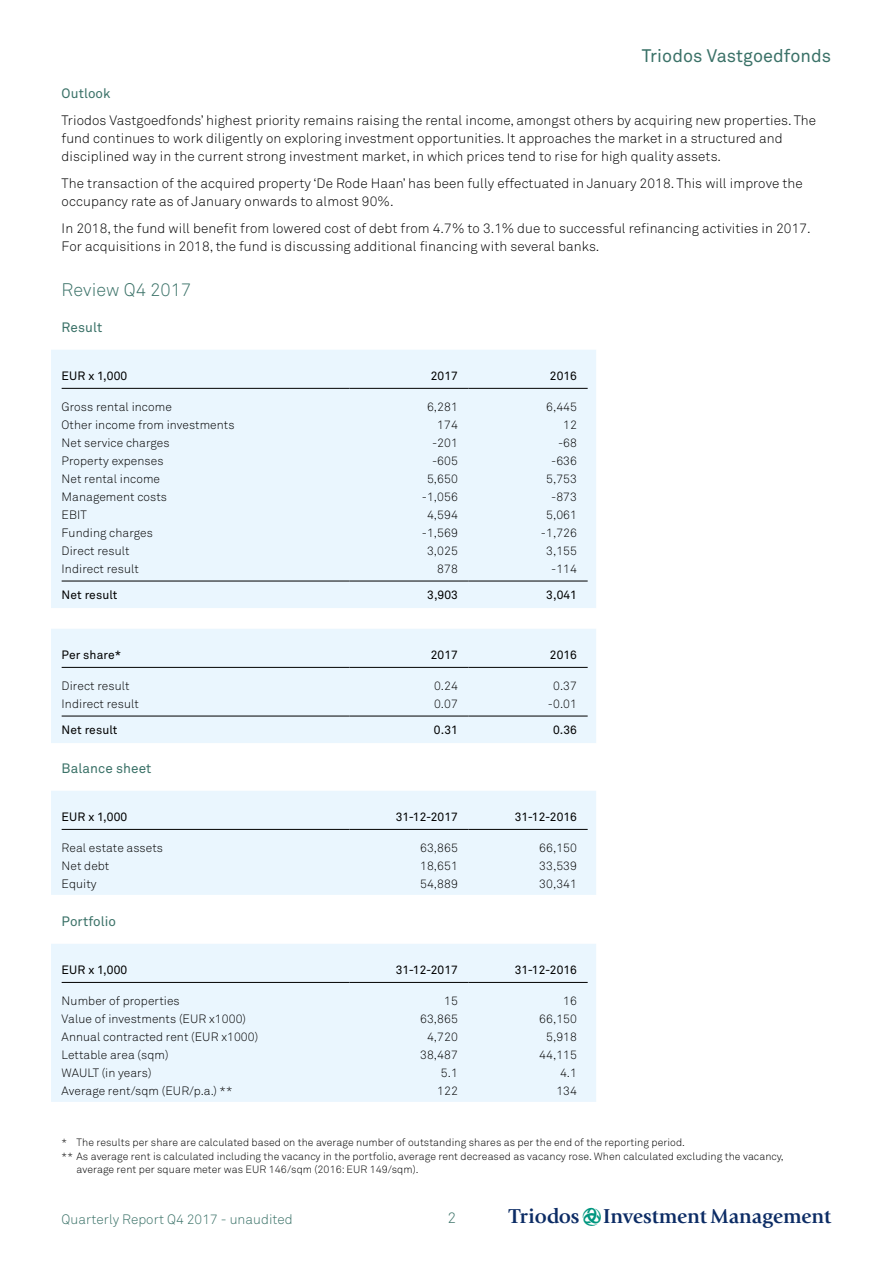
<style>
.page{position:relative;width:893px;height:1263px;background:#fff}
.page>*{position:absolute;margin:0;border:0;box-sizing:border-box;transform-origin:0 0}
.t1{font:21px "Triodos B";color:#0c2c65}
.t2{font:18px "Akkurat Pro";letter-spacing:.005em;color:#3b7268}
.t3{font:18px "Akkurat Light Pro";letter-spacing:.005em;color:#3b7268}
.t4{font:15px "Akkurat Light Pro";color:#3b7268}
.t5{font:13.5px/18px "Akkurat Light Pro";letter-spacing:.005em;color:#000}
.t6{font:13.5px "Akkurat Pro";letter-spacing:.005em;color:#3b7268}
.t7{font:13.5px "Akkurat Light Pro";letter-spacing:.005em;color:#3b7268}
.t8{font:12px "Akkurat Light Pro";letter-spacing:.005em;color:#000}
.t9{font:12px "Akkurat Pro";letter-spacing:.005em;color:#000}
.t10{font:10.5px "Akkurat Light Pro";letter-spacing:.005em;color:#000}
.s1{font-family:"Triodos"}
.s2{font-family:"Triodos";color:#00967f}
</style>
<div class="page">
<div style="left:51px;top:350px;width:545px;height:258px;background:#eaf6fe"></div>
<hr style="left:62px;top:388px;width:288px;height:1px;background:#000">
<hr style="left:350px;top:388px;width:119px;height:1px;background:#000">
<hr style="left:469px;top:388px;width:119px;height:1px;background:#000">
<hr style="left:62px;top:581px;width:288px;height:1px;background:#000">
<hr style="left:350px;top:581px;width:119px;height:1px;background:#000">
<hr style="left:469px;top:581px;width:119px;height:1px;background:#000">
<div style="left:51px;top:629px;width:545px;height:114px;background:#eaf6fe"></div>
<hr style="left:62px;top:667px;width:288px;height:1px;background:#000">
<hr style="left:350px;top:667px;width:119px;height:1px;background:#000">
<hr style="left:469px;top:667px;width:119px;height:1px;background:#000">
<hr style="left:62px;top:716px;width:288px;height:1px;background:#000">
<hr style="left:350px;top:716px;width:119px;height:1px;background:#000">
<hr style="left:469px;top:716px;width:119px;height:1px;background:#000">
<div style="left:51px;top:791px;width:545px;height:104px;background:#eaf6fe"></div>
<hr style="left:62px;top:829px;width:288px;height:1px;background:#000">
<hr style="left:350px;top:829px;width:119px;height:1px;background:#000">
<hr style="left:469px;top:829px;width:119px;height:1px;background:#000">
<div style="left:51px;top:944px;width:545px;height:158px;background:#eaf6fe"></div>
<hr style="left:62px;top:982px;width:288px;height:1px;background:#000">
<hr style="left:350px;top:982px;width:119px;height:1px;background:#000">
<hr style="left:469px;top:982px;width:119px;height:1px;background:#000">
<h2 class="t2" style="left:642px;top:45px;width:191px">Triodos Vastgoedfonds</h2>
<p class="t6" style="left:62px;top:85px;width:50px">Outlook</p>
<p class="t5" style="left:62px;top:111px;width:756px">Triodos Vastgoedfonds’ highest priority remains raising the rental income, amongst others by acquiring new properties. The fund continues to work diligently on exploring investment opportunities. It approaches the market in a structured and disciplined way in the current strong investment market, in which prices tend to rise for high quality assets.</p>
<p class="t5" style="left:62px;top:174px;width:743px">The transaction of the acquired property ‘De Rode Haan’ has been fully effectuated in January 2018. This will improve the occupancy rate as of January onwards to almost 90%.</p>
<p class="t5" style="left:62px;top:219px;width:751px">In 2018, the fund will benefit from lowered cost of debt from 4.7% to 3.1% due to successful refinancing activities in 2017.<br>For acquisitions in 2018, the fund is discussing additional financing with several banks.</p>
<h2 class="t3" style="left:62px;top:279px;width:131px">Review Q4 2017</h2>
<p class="t6" style="left:62px;top:319px;width:42px">Result</p>
<p class="t9" style="left:62px;top:369px;width:67px">EUR x 1,000</p>
<p class="t9" style="left:431px;top:369px;width:29px">2017</p>
<p class="t9" style="left:550px;top:369px;width:29px">2016</p>
<p class="t8" style="left:62px;top:399px;width:112px">Gross rental income</p>
<p class="t8" style="left:427px;top:399px;width:32px">6,281</p>
<p class="t8" style="left:546px;top:399px;width:32px">6,445</p>
<p class="t8" style="left:62px;top:417px;width:174px">Other income from investments</p>
<p class="t8" style="left:437px;top:417px;width:22px">174</p>
<p class="t8" style="left:563px;top:417px;width:15px">12</p>
<p class="t8" style="left:62px;top:435px;width:110px">Net service charges</p>
<p class="t8" style="left:432px;top:435px;width:27px">-201</p>
<p class="t8" style="left:558px;top:435px;width:21px">-68</p>
<p class="t8" style="left:62px;top:453px;width:103px">Property expenses</p>
<p class="t8" style="left:432px;top:453px;width:27px">-605</p>
<p class="t8" style="left:551px;top:453px;width:27px">-636</p>
<p class="t8" style="left:62px;top:471px;width:100px">Net rental income</p>
<p class="t8" style="left:427px;top:471px;width:32px">5,650</p>
<p class="t8" style="left:546px;top:471px;width:32px">5,753</p>
<p class="t8" style="left:62px;top:489px;width:107px">Management costs</p>
<p class="t8" style="left:422px;top:489px;width:38px">-1,056</p>
<p class="t8" style="left:551px;top:489px;width:27px">-873</p>
<p class="t8" style="left:62px;top:507px;width:27px">EBIT</p>
<p class="t8" style="left:427px;top:507px;width:32px">4,594</p>
<p class="t8" style="left:546px;top:507px;width:32px">5,061</p>
<p class="t8" style="left:62px;top:525px;width:93px">Funding charges</p>
<p class="t8" style="left:422px;top:525px;width:38px">-1,569</p>
<p class="t8" style="left:541px;top:525px;width:38px">-1,726</p>
<p class="t8" style="left:62px;top:543px;width:69px">Direct result</p>
<p class="t8" style="left:427px;top:543px;width:32px">3,025</p>
<p class="t8" style="left:546px;top:543px;width:32px">3,155</p>
<p class="t8" style="left:62px;top:561px;width:79px">Indirect result</p>
<p class="t8" style="left:437px;top:561px;width:22px">878</p>
<p class="t8" style="left:551px;top:561px;width:27px">-114</p>
<p class="t9" style="left:62px;top:588px;width:57px">Net result</p>
<p class="t9" style="left:427px;top:588px;width:32px">3,903</p>
<p class="t9" style="left:546px;top:588px;width:32px">3,041</p>
<p class="t9" style="left:62px;top:648px;width:61px">Per share*</p>
<p class="t9" style="left:431px;top:648px;width:29px">2017</p>
<p class="t9" style="left:550px;top:648px;width:29px">2016</p>
<p class="t8" style="left:62px;top:678px;width:69px">Direct result</p>
<p class="t8" style="left:434px;top:678px;width:25px">0.24</p>
<p class="t8" style="left:553px;top:678px;width:25px">0.37</p>
<p class="t8" style="left:62px;top:696px;width:79px">Indirect result</p>
<p class="t8" style="left:434px;top:696px;width:25px">0.07</p>
<p class="t8" style="left:548px;top:696px;width:31px">-0.01</p>
<p class="t9" style="left:62px;top:723px;width:57px">Net result</p>
<p class="t9" style="left:434px;top:723px;width:26px">0.31</p>
<p class="t9" style="left:553px;top:723px;width:26px">0.36</p>
<p class="t6" style="left:62px;top:760px;width:91px">Balance sheet</p>
<p class="t9" style="left:62px;top:810px;width:67px">EUR x 1,000</p>
<p class="t9" style="left:396px;top:810px;width:64px">31-12-2017</p>
<p class="t9" style="left:515px;top:810px;width:64px">31-12-2016</p>
<p class="t8" style="left:62px;top:840px;width:103px">Real estate assets</p>
<p class="t8" style="left:420px;top:840px;width:39px">63,865</p>
<p class="t8" style="left:539px;top:840px;width:39px">66,150</p>
<p class="t8" style="left:62px;top:858px;width:49px">Net debt</p>
<p class="t8" style="left:420px;top:858px;width:39px">18,651</p>
<p class="t8" style="left:539px;top:858px;width:39px">33,539</p>
<p class="t8" style="left:62px;top:876px;width:37px">Equity</p>
<p class="t8" style="left:420px;top:876px;width:39px">54,889</p>
<p class="t8" style="left:539px;top:876px;width:39px">30,341</p>
<p class="t6" style="left:62px;top:913px;width:56px">Portfolio</p>
<p class="t9" style="left:62px;top:963px;width:67px">EUR x 1,000</p>
<p class="t9" style="left:396px;top:963px;width:64px">31-12-2017</p>
<p class="t9" style="left:515px;top:963px;width:64px">31-12-2016</p>
<p class="t8" style="left:62px;top:993px;width:120px">Number of properties</p>
<p class="t8" style="left:444px;top:993px;width:15px">15</p>
<p class="t8" style="left:563px;top:993px;width:15px">16</p>
<p class="t8" style="left:62px;top:1011px;width:186px">Value of investments (EUR x1000)</p>
<p class="t8" style="left:420px;top:1011px;width:39px">63,865</p>
<p class="t8" style="left:539px;top:1011px;width:39px">66,150</p>
<p class="t8" style="left:62px;top:1029px;width:198px">Annual contracted rent (EUR x1000)</p>
<p class="t8" style="left:427px;top:1029px;width:32px">4,720</p>
<p class="t8" style="left:546px;top:1029px;width:32px">5,918</p>
<p class="t8" style="left:62px;top:1047px;width:108px">Lettable area (sqm)</p>
<p class="t8" style="left:420px;top:1047px;width:39px">38,487</p>
<p class="t8" style="left:539px;top:1047px;width:39px">44,115</p>
<p class="t8" style="left:62px;top:1065px;width:91px">WAULT (in years)</p>
<p class="t8" style="left:441px;top:1065px;width:19px">5.1</p>
<p class="t8" style="left:560px;top:1065px;width:19px">4.1</p>
<p class="t8" style="left:62px;top:1083px;width:172px">Average rent/sqm (EUR/p.a.) **</p>
<p class="t8" style="left:437px;top:1083px;width:22px">122</p>
<p class="t8" style="left:556px;top:1083px;width:22px">134</p>
<p class="t10" style="left:62px;top:1136px;width:625px">* The results per share are calculated based on the average number of outstanding shares as per the end of the reporting period.</p>
<p class="t10" style="left:62px;top:1150px;width:724px">** As average rent is calculated including the vacancy in the portfolio, average rent decreased as vacancy rose. When calculated excluding the vacancy,</p>
<p class="t10" style="left:77px;top:1163px;width:343px">average rent per square meter was EUR 146/sqm (2016: EUR 149/sqm).</p>
<p class="t7" style="left:62px;top:1211px;width:233px">Quarterly Report Q4 2017 - unaudited</p>
<p class="t4" style="left:447px;top:1209px;width:10px">2</p>
<h1 class="t1" style="left:509px;top:1207px;width:324px"><span class="s1">T</span><span class="s2">L</span>IM</h1>
</div>
